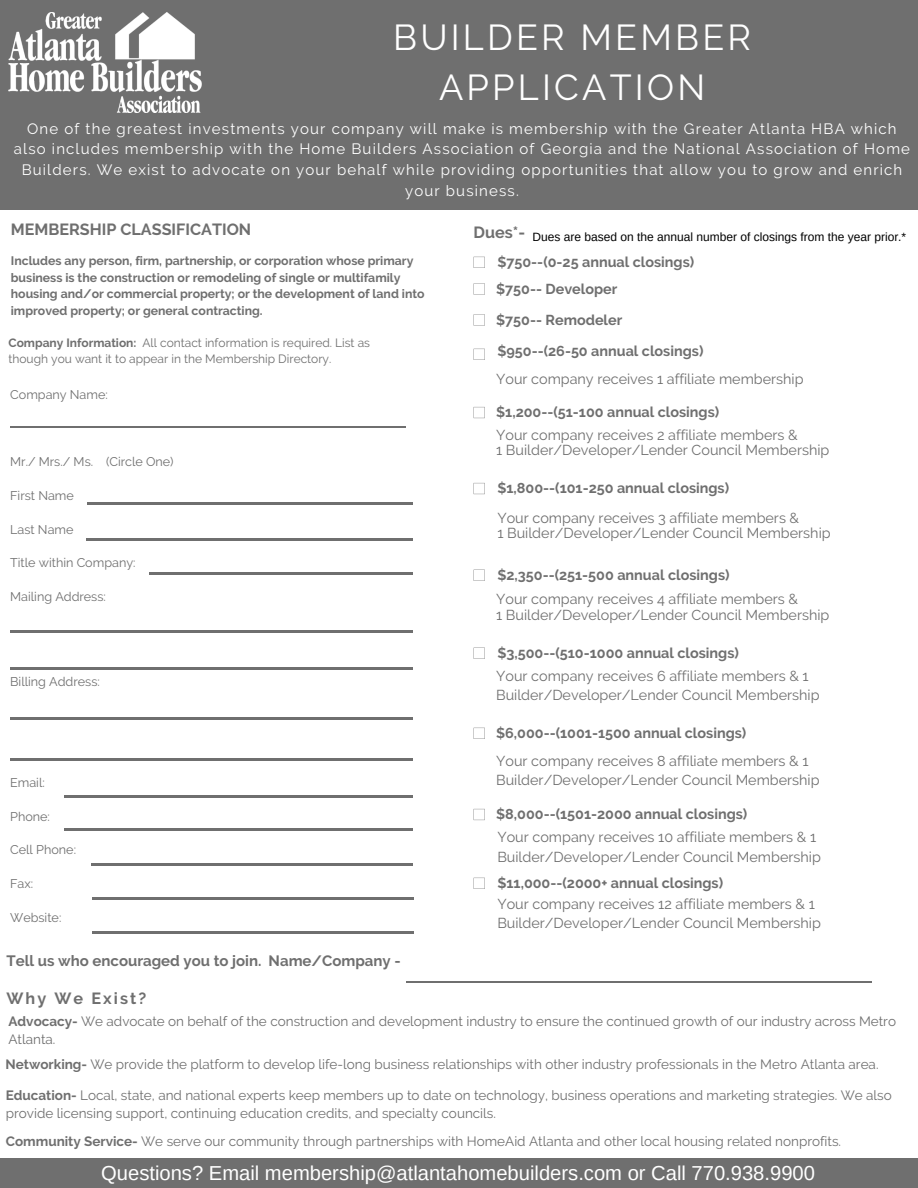
<style>
.page{position:relative;width:918px;height:1188px;background:#fff}
.page>*{position:absolute;margin:0;border:0;box-sizing:border-box;transform-origin:0 0}
.t1{font:36px/49.8px "Raleway";letter-spacing:.09em;color:#fff;text-align:center}
.t2{font:20.25px "Arimo";color:#fff}
.t3{font:700 16.2px "Raleway";color:#6f6f6f}
.t4{font:700 16.2px "Raleway";letter-spacing:.13em;color:#6f6f6f}
.t5{font:15px/20.7px "Raleway";letter-spacing:.075em;color:#fff;text-align:center}
.t6{font:700 15px "Raleway";color:#6f6f6f}
.t7{font:14.4px/19.2px "Raleway";color:#6f6f6f}
.t8{font:700 14.4px "Raleway";color:#6f6f6f}
.t9{font:13.5px/18px "Raleway";color:#6f6f6f}
.t10{font:12.6px "Raleway";color:#6f6f6f}
.t11{font:700 12.3px/16.8px "Raleway";color:#6f6f6f}
.t12{font:12px/15.8px "Raleway";color:#6f6f6f}
.t13{font:12px "Arimo";color:#000}
.s1{font-weight:700}
</style>
<div class="page">
<div style="left:0;top:0;width:918px;height:210px;background:#6f6f6f"></div>
<div style="left:0;top:1158px;width:918px;height:30px;background:#6f6f6f"></div>
<img style="left:8px;top:13px;width:194px;height:100px">
<hr style="left:88px;top:502px;width:325px;height:2px;background:#6f6f6f">
<hr style="left:150px;top:572px;width:263px;height:2px;background:#6f6f6f">
<hr style="left:64px;top:796px;width:349px;height:2px;background:#6f6f6f">
<hr style="left:10px;top:630px;width:403px;height:2px;background:#6f6f6f">
<hr style="left:10px;top:426px;width:396px;height:2px;background:#6f6f6f">
<svg style="left:474px;top:283px;width:11px;height:12px"></svg>
<svg style="left:474px;top:257px;width:11px;height:11px"></svg>
<svg style="left:474px;top:314px;width:11px;height:12px"></svg>
<svg style="left:474px;top:349px;width:11px;height:11px"></svg>
<svg style="left:474px;top:407px;width:11px;height:11px"></svg>
<svg style="left:474px;top:483px;width:11px;height:11px"></svg>
<svg style="left:474px;top:570px;width:11px;height:11px"></svg>
<svg style="left:474px;top:648px;width:11px;height:11px"></svg>
<svg style="left:474px;top:809px;width:11px;height:11px"></svg>
<svg style="left:474px;top:878px;width:11px;height:11px"></svg>
<svg style="left:474px;top:728px;width:11px;height:11px"></svg>
<hr style="left:10px;top:759px;width:403px;height:2px;background:#6f6f6f">
<hr style="left:87px;top:538px;width:326px;height:2px;background:#6f6f6f">
<hr style="left:10px;top:667px;width:403px;height:2px;background:#6f6f6f">
<hr style="left:10px;top:717px;width:403px;height:2px;background:#6f6f6f">
<hr style="left:64px;top:828px;width:349px;height:2px;background:#6f6f6f">
<hr style="left:91px;top:863px;width:322px;height:2px;background:#6f6f6f">
<hr style="left:92px;top:897px;width:322px;height:2px;background:#6f6f6f">
<hr style="left:92px;top:931px;width:322px;height:2px;background:#6f6f6f">
<hr style="left:407px;top:981px;width:465px;height:2px;background:#6f6f6f">
<h1 class="t1" style="left:393px;top:13px;width:359px">BUILDER MEMBER<br>APPLICATION</h1>
<p class="t5" style="left:14px;top:118px;width:898px">One of the greatest investments your company will make is membership with the Greater Atlanta HBA which also includes membership with the Home Builders Association of Georgia and the National Association of Home Builders. We exist to advocate on your behalf while providing opportunities that allow you to grow and enrich your business.</p>
<p class="t3" style="left:11px;top:220px;width:242px">MEMBERSHIP CLASSIFICATION</p>
<p class="t11" style="left:11px;top:252px;width:415px">Includes any person, firm, partnership, or corporation whose primary business is the construction or remodeling of single or multifamily housing and/or commercial property; or the development of land into improved property; or general contracting.</p>
<p class="t12" style="left:8px;top:335px;width:363px"><span class="s1">Company Information:</span> All contact information is required. List as though you want it to appear in the Membership Directory.</p>
<p class="t10" style="left:10px;top:387px;width:99px">Company Name:</p>
<p class="t10" style="left:10px;top:454px;width:165px">Mr./ Mrs./ Ms. (Circle One)</p>
<p class="t10" style="left:10px;top:488px;width:65px">First Name</p>
<p class="t10" style="left:10px;top:522px;width:65px">Last Name</p>
<p class="t10" style="left:10px;top:556px;width:127px">Title within Company:</p>
<p class="t10" style="left:10px;top:589px;width:97px">Mailing Address:</p>
<p class="t10" style="left:10px;top:674px;width:91px">Billing Address:</p>
<p class="t10" style="left:10px;top:775px;width:36px">Email:</p>
<p class="t10" style="left:10px;top:809px;width:41px">Phone:</p>
<p class="t10" style="left:10px;top:842px;width:67px">Cell Phone:</p>
<p class="t10" style="left:10px;top:876px;width:24px">Fax:</p>
<p class="t10" style="left:10px;top:910px;width:53px">Website:</p>
<p class="t6" style="left:7px;top:952px;width:396px">Tell us who encouraged you to join. Name/Company -</p>
<p class="t3" style="left:474px;top:222px;width:53px">Dues*-</p>
<p class="t8" style="left:497px;top:253px;width:198px">$750--(0-25 annual closings)</p>
<p class="t13" style="left:532px;top:230px;width:375px">Dues are based on the annual number of closings from the year prior.*</p>
<p class="t8" style="left:496px;top:280px;width:123px">$750-- Developer</p>
<p class="t8" style="left:496px;top:311px;width:128px">$750-- Remodeler</p>
<p class="t8" style="left:497px;top:342px;width:208px">$950--(26-50 annual closings)</p>
<p class="t7" style="left:496px;top:369px;width:309px">Your company receives 1 affiliate membership</p>
<p class="t8" style="left:496px;top:404px;width:225px">$1,200--(51-100 annual closings)</p>
<p class="t7" style="left:496px;top:427px;width:335px;line-height:15.8px">Your company receives 2 affiliate members &amp;<br>1 Builder/Developer/Lender Council Membership</p>
<p class="t8" style="left:497px;top:480px;width:233px">$1,800--(101-250 annual closings)</p>
<p class="t7" style="left:497px;top:510px;width:335px;line-height:15.8px">Your company receives 3 affiliate members &amp;<br>1 Builder/Developer/Lender Council Membership</p>
<p class="t8" style="left:497px;top:566px;width:234px">$2,350--(251-500 annual closings)</p>
<p class="t7" style="left:496px;top:591px;width:335px;line-height:15.8px">Your company receives 4 affiliate members &amp;<br>1 Builder/Developer/Lender Council Membership</p>
<p class="t8" style="left:497px;top:644px;width:243px">$3,500--(510-1000 annual closings)</p>
<p class="t7" style="left:496px;top:667px;width:325px">Your company receives 6 affiliate members &amp; 1<br>Builder/Developer/Lender Council Membership</p>
<p class="t8" style="left:496px;top:724px;width:252px">$6,000--(1001-1500 annual closings)</p>
<p class="t7" style="left:496px;top:751px;width:325px">Your company receives 8 affiliate members &amp; 1<br>Builder/Developer/Lender Council Membership</p>
<p class="t8" style="left:496px;top:806px;width:253px">$8,000--(1501-2000 annual closings)</p>
<p class="t7" style="left:497px;top:828px;width:325px">Your company receives 10 affiliate members &amp; 1<br>Builder/Developer/Lender Council Membership</p>
<p class="t8" style="left:497px;top:874px;width:227px">$11,000--(2000+ annual closings)</p>
<p class="t7" style="left:497px;top:894px;width:325px">Your company receives 12 affiliate members &amp; 1<br>Builder/Developer/Lender Council Membership</p>
<p class="t4" style="left:7px;top:989px;width:141px">Why We Exist?</p>
<p class="t9" style="left:8px;top:1012px;width:889px"><span class="s1">Advocacy-</span> We advocate on behalf of the construction and development industry to ensure the continued growth of our industry across Metro<br>Atlanta.</p>
<p class="t9" style="left:6px;top:1055px;width:875px"><span class="s1">Networking-</span> We provide the platform to develop life-long business relationships with other industry professionals in the Metro Atlanta area.</p>
<p class="t9" style="left:6px;top:1087px;width:888px"><span class="s1">Education-</span> Local, state, and national experts keep members up to date on technology, business operations and marketing strategies. We also provide licensing support, continuing education credits, and specialty councils.</p>
<p class="t9" style="left:6px;top:1133px;width:837px"><span class="s1">Community Service-</span> We serve our community through partnerships with HomeAid Atlanta and other local housing related nonprofits.</p>
<h2 class="t2" style="left:101px;top:1161px;width:715px">Questions? Email membership@atlantahomebuilders.com or Call 770.938.9900</h2>
</div>
